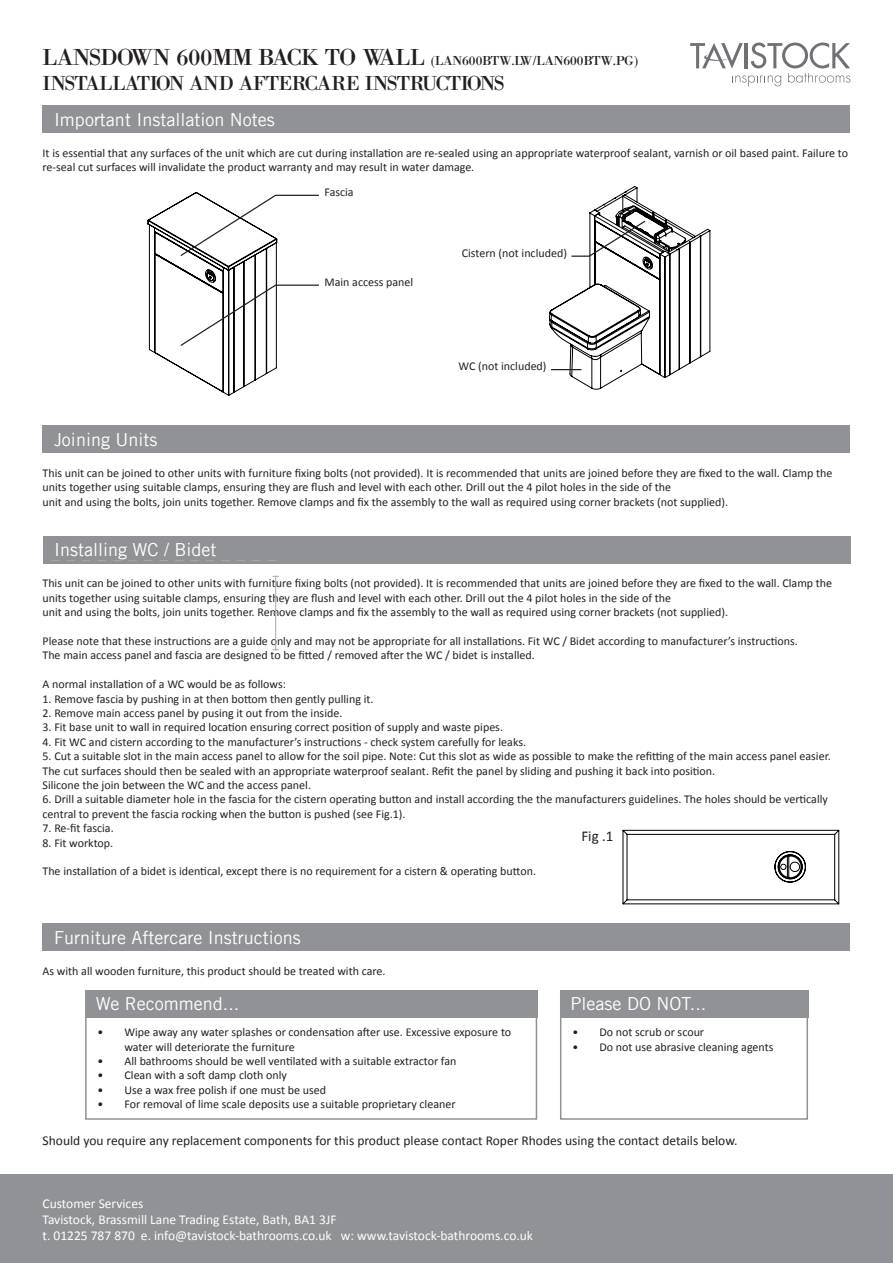
<style>
.page{position:relative;width:893px;height:1263px;background:#fff}
.page>*{position:absolute;margin:0;border:0;box-sizing:border-box;transform-origin:0 0}
.t1{font:21px "Bodoni XT";letter-spacing:-.055em;color:#231f20}
.t2{font:18px "Trade Gothic LT";color:#fff}
.t3{font:15px "Calibri";color:#231f20}
.t4{font:13.5px "Calibri";color:#fff}
.t5{font:13.5px "Calibri";color:#231f20}
.t6{font:13.5px "Bodoni XT";color:#231f20}
.t7{font:12px/14.4px "Calibri";color:#231f20}
.s1{font-size:24px}
</style>
<div class="page">
<div style="left:0;top:1174px;width:893px;height:89px;background:#919295"></div>
<div style="left:43px;top:105px;width:807px;height:28px;background:#919295"></div>
<div style="left:43px;top:425px;width:807px;height:28px;background:#919295"></div>
<svg style="left:690px;top:43px;width:160px;height:44px"></svg>
<svg style="left:147px;top:192px;width:172px;height:204px"></svg>
<svg style="left:549px;top:186px;width:162px;height:204px"></svg>
<hr style="left:551px;top:369px;width:30px;height:1px;background:#231f20">
<div style="left:43px;top:536px;width:807px;height:27px;background:#919295"></div>
<svg style="left:622px;top:829px;width:217px;height:76px"></svg>
<hr style="left:275px;top:576px;width:1px;height:74px;background:#a6a8ab">
<svg style="left:51px;top:560px;width:225px;height:1px"></svg>
<div style="left:43px;top:923px;width:807px;height:28px;background:#919295"></div>
<div style="left:85px;top:990px;width:452px;height:130px;border:2px solid #919295"></div>
<div style="left:85px;top:990px;width:452px;height:28px;background:#919295"></div>
<div style="left:560px;top:990px;width:248px;height:130px;border:2px solid #919295"></div>
<div style="left:560px;top:990px;width:248px;height:28px;background:#919295"></div>
<p class="t6" style="left:43px;top:52px;width:597px"><span class="s1">LANSDOWN 600MM BACK TO WALL</span> (LAN600BTW.LW/LAN600BTW.PG)</p>
<p class="t1" style="left:43px;top:71px;width:464px">INSTALLATION AND AFTERCARE INSTRUCTIONS</p>
<p class="t2" style="left:54px;top:108px;width:222px">Important Installation Notes</p>
<p class="t7" style="left:43px;top:146px;width:807px">It is essential that any surfaces of the unit which are cut during installation are re-sealed using an appropriate waterproof sealant, varnish or oil based paint. Failure to re-seal cut surfaces will invalidate the product warranty and may result in water damage.</p>
<p class="t2" style="left:54px;top:428px;width:105px">Joining Units</p>
<p class="t7" style="left:324px;top:185px;width:31px">Fascia</p>
<p class="t7" style="left:324px;top:275px;width:90px">Main access panel</p>
<p class="t7" style="left:462px;top:246px;width:107px">Cistern (not included)</p>
<p class="t7" style="left:459px;top:359px;width:90px">WC (not included)</p>
<p class="t7" style="left:43px;top:466px;width:791px">This unit can be joined to other units with furniture fixing bolts (not provided). It is recommended that units are joined before they are fixed to the wall. Clamp the units together using suitable clamps, ensuring they are flush and level with each other. Drill out the 4 pilot holes in the side of the</p>
<p class="t7" style="left:43px;top:495px;width:687px">unit and using the bolts, join units together. Remove clamps and fix the assembly to the wall as required using corner brackets (not supplied).</p>
<p class="t2" style="left:54px;top:539px;width:164px">Installing WC / Bidet</p>
<p class="t7" style="left:43px;top:576px;width:791px">This unit can be joined to other units with furniture fixing bolts (not provided). It is recommended that units are joined before they are fixed to the wall. Clamp the units together using suitable clamps, ensuring they are flush and level with each other. Drill out the 4 pilot holes in the side of the</p>
<p class="t7" style="left:43px;top:605px;width:687px">unit and using the bolts, join units together. Remove clamps and fix the assembly to the wall as required using corner brackets (not supplied).</p>
<p class="t7" style="left:43px;top:634px;width:757px">Please note that these instructions are a guide only and may not be appropriate for all installations. Fit WC / Bidet according to manufacturer’s instructions.</p>
<p class="t7" style="left:43px;top:648px;width:494px">The main access panel and fascia are designed to be fitted / removed after the WC / bidet is installed.</p>
<p class="t7" style="left:43px;top:677px;width:245px">A normal installation of a WC would be as follows:</p>
<p class="t7" style="left:43px;top:691px;width:332px">1. Remove fascia by pushing in at then bottom then gently pulling it.</p>
<p class="t7" style="left:43px;top:706px;width:301px">2. Remove main access panel by pusing it out from the inside.</p>
<p class="t7" style="left:43px;top:720px;width:462px">3. Fit base unit to wall in required location ensuring correct position of supply and waste pipes.</p>
<p class="t7" style="left:43px;top:735px;width:485px">4. Fit WC and cistern according to the manufacturer’s instructions - check system carefully for leaks.</p>
<p class="t7" style="left:43px;top:749px;width:790px">5. Cut a suitable slot in the main access panel to allow for the soil pipe. Note: Cut this slot as wide as possible to make the refitting of the main access panel easier.<br>The cut surfaces should then be sealed with an appropriate waterproof sealant. Refit the panel by sliding and pushing it back into position.</p>
<p class="t7" style="left:43px;top:778px;width:270px">Silicone the join between the WC and the access panel.</p>
<p class="t7" style="left:43px;top:792px;width:787px">6. Drill a suitable diameter hole in the fascia for the cistern operating button and install according the the manufacturers guidelines. The holes should be vertically central to prevent the fascia rocking when the button is pushed (see Fig.1).</p>
<p class="t7" style="left:43px;top:821px;width:73px">7. Re-fit fascia.</p>
<p class="t7" style="left:43px;top:835px;width:72px">8. Fit worktop.</p>
<p class="t7" style="left:43px;top:864px;width:495px">The installation of a bidet is identical, except there is no requirement for a cistern &amp; operating button.</p>
<p class="t3" style="left:581px;top:827px;width:34px">Fig .1</p>
<p class="t2" style="left:54px;top:926px;width:248px">Furniture Aftercare Instructions</p>
<p class="t7" style="left:43px;top:964px;width:344px">As with all wooden furniture, this product should be treated with care.</p>
<p class="t2" style="left:96px;top:993px;width:145px">We Recommend...</p>
<p class="t7" style="left:125px;top:1025px;width:388px;text-indent:-27px">• Wipe away any water splashes or condensation after use. Excessive exposure to water will deteriorate the furniture</p>
<p class="t7" style="left:98px;top:1054px;width:360px">• All bathrooms should be well ventilated with a suitable extractor fan</p>
<p class="t7" style="left:98px;top:1068px;width:191px">• Clean with a soft damp cloth only</p>
<p class="t7" style="left:98px;top:1082px;width:230px">• Use a wax free polish if one must be used</p>
<p class="t7" style="left:98px;top:1097px;width:360px">• For removal of lime scale deposits use a suitable proprietary cleaner</p>
<p class="t2" style="left:571px;top:993px;width:137px">Please DO NOT...</p>
<p class="t7" style="left:572px;top:1025px;width:133px">• Do not scrub or scour</p>
<p class="t7" style="left:572px;top:1039px;width:203px">• Do not use abrasive cleaning agents</p>
<p class="t5" style="left:43px;top:1132px;width:696px">Should you require any replacement components for this product please contact Roper Rhodes using the contact details below.</p>
<p class="t4" style="left:43px;top:1194px;width:102px">Customer Services</p>
<p class="t4" style="left:43px;top:1211px;width:296px">Tavistock, Brassmill Lane Trading Estate, Bath, BA1 3JF</p>
<p class="t4" style="left:43px;top:1227px;width:492px">t. 01225 787 870 e. info@tavistock-bathrooms.co.uk w: www.tavistock-bathrooms.co.uk</p>
</div>
